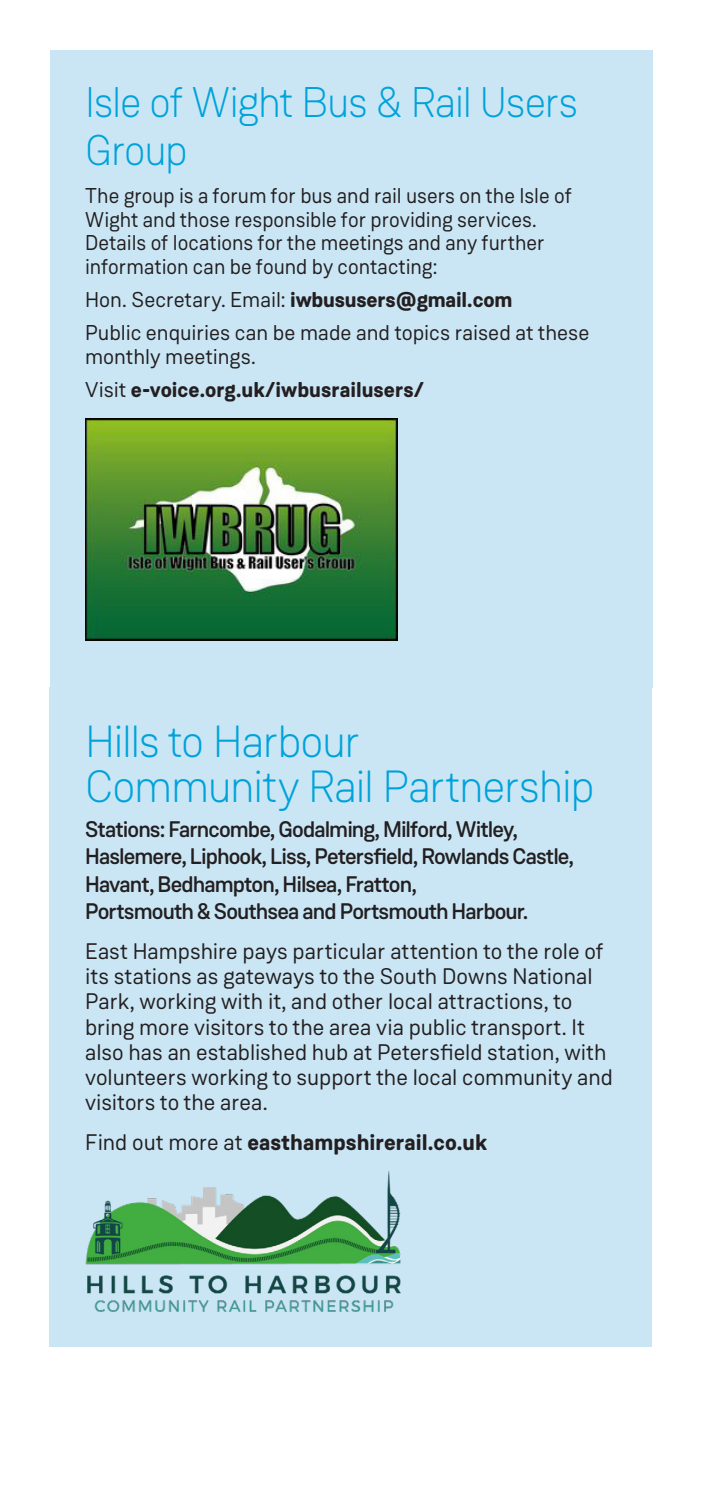
<style>
.page{position:relative;width:702px;height:1489px;background:#fff}
.page>*{position:absolute;margin:0;border:0;box-sizing:border-box;transform-origin:0 0}
.Body_text{font:300 45px/45px "Weissenhof Grotesk";letter-spacing:-.03em;color:#00a2da}
.Paragraph_Style_2{font:300 42.75px/47.5px "Weissenhof Grotesk";letter-spacing:-.03em;color:#00a2da}
.Body_text-2{font:22.5px/25px "Weissenhof Grotesk";color:#231f20}
.Body_text-3{font:500 22.5px/27.5px "Weissenhof Grotesk";letter-spacing:-.04em;color:#231f20}
.Body_text-4{font:700 22.5px "Weissenhof Grotesk";color:#231f20}
.Paragraph_Style_2-2{font:21.5px/23.8px "Weissenhof Grotesk";color:#231f20}
.Paragraph_Style_2-3{font:700 21.5px "Weissenhof Grotesk";color:#231f20}
.s1{font-weight:700}
.s2{font-weight:400}
</style>
<div class="page">
<div style="left:50px;top:50px;width:602px;height:637px;background:#cae6f5"></div>
<img style="left:85px;top:418px;width:312px;height:222px">
<div style="left:50px;top:687px;width:602px;height:659px;background:#cae6f5"></div>
<img style="left:86px;top:1171px;width:315px;height:139px">
<p class="Paragraph_Style_2" style="left:85px;top:78px;width:494px">Isle of Wight Bus &amp; Rail Users<br>Group</p>
<p class="Paragraph_Style_2-2" style="left:85px;top:183px;width:488px">The group is a forum for bus and rail users on the Isle of Wight and those responsible for providing services.<br>Details of locations for the meetings and any further information can be found by contacting:</p>
<p class="Paragraph_Style_2-2" style="left:85px;top:288px;width:429px">Hon. Secretary. Email: <span class="s1">iwbususers@gmail.com</span></p>
<p class="Paragraph_Style_2-2" style="left:85px;top:320px;width:506px">Public enquiries can be made and topics raised at these monthly meetings.</p>
<p class="Paragraph_Style_2-3" style="left:85px;top:375px;width:340px"><span class="s2">Visit</span> e-voice.org.uk/iwbusrailusers/</p>
<p class="Body_text" style="left:85px;top:718px;width:511px">Hills to Harbour<br>Community Rail Partnership</p>
<p class="Body_text-3" style="left:85px;top:815px;width:490px">Stations: Farncombe, Godalming, Milford, Witley, Haslemere, Liphook, Liss, Petersfield, Rowlands Castle, Havant, Bedhampton, Hilsea, Fratton,<br>Portsmouth &amp; Southsea and Portsmouth Harbour.</p>
<p class="Body_text-2" style="left:85px;top:939px;width:529px">East Hampshire pays particular attention to the role of its stations as gateways to the South Downs National Park, working with it, and other local attractions, to bring more visitors to the area via public transport. It also has an established hub at Petersfield station, with volunteers working to support the local community and visitors to the area.</p>
<p class="Body_text-4" style="left:85px;top:1127px;width:403px"><span class="s2">Find out more at</span> easthampshirerail.co.uk</p>
</div>
